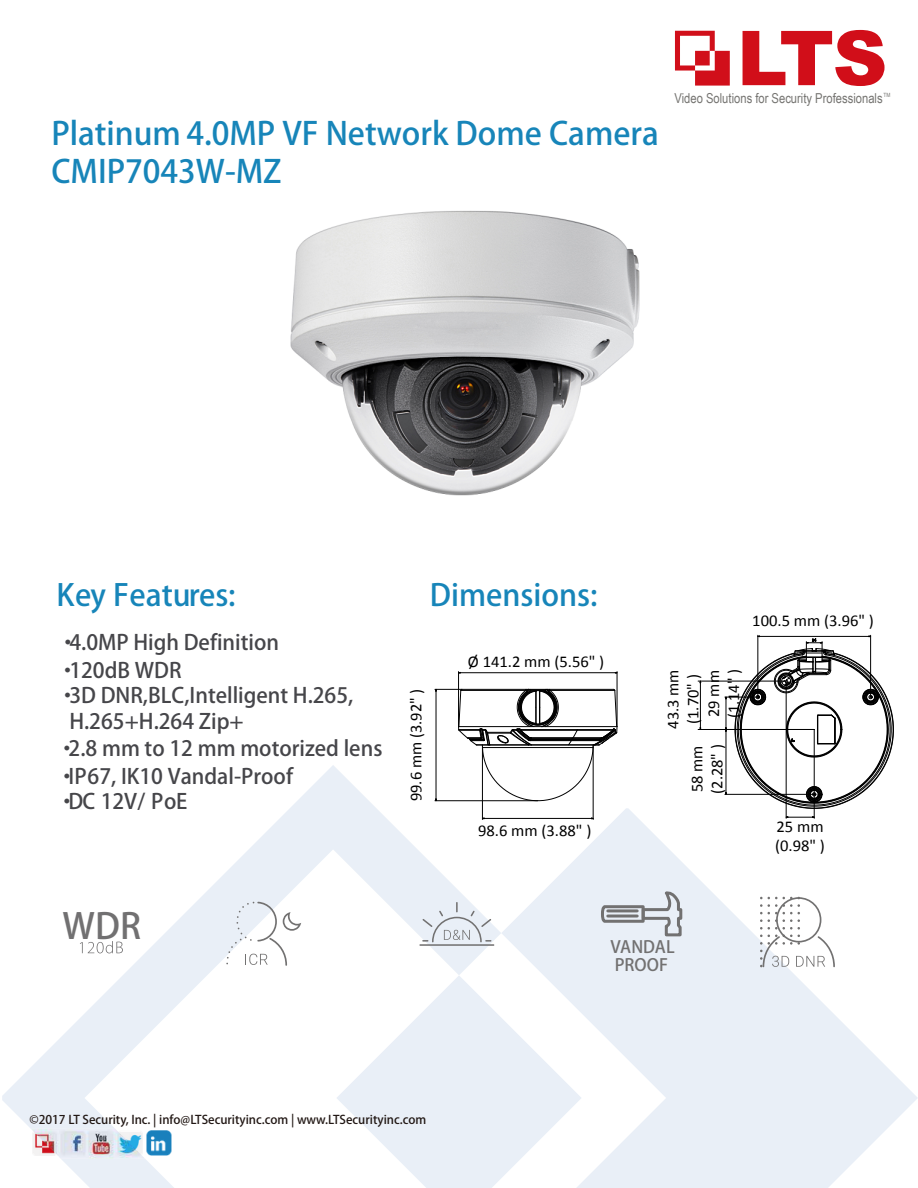
<style>
.page{position:relative;width:918px;height:1188px;background:#fff}
.page>*{position:absolute;margin:0;border:0;box-sizing:border-box;transform-origin:0 0}
.t1{font:900 35.25px "Roboto";color:#717071}
.t2{font:31.5px/37.8px "Roboto";color:#1785b9}
.t3{font:30px "Roboto";color:#1785b9}
.t4{font:21px/25.2px "Roboto";color:#46464a}
.t5{font:300 16.8px/17.7px "Roboto";color:#727171}
.t6{font:16.5px/19.8px "Calibri";color:#000}
.t7{font:13.65px "Arial Narrow";color:#757471}
.t8{font:500 12px "Roboto";color:#221815}
.t9{font:5.7px "Arial Narrow";color:#757471}
</style>
<div class="page">
<svg style="left:2px;top:765px;width:916px;height:423px"></svg>
<img style="left:31px;top:1129px;width:114px;height:30px">
<svg style="left:226px;top:902px;width:75px;height:64px"></svg>
<svg style="left:422px;top:902px;width:69px;height:40px;background:#dee3ea"></svg>
<hr style="left:419px;top:944px;width:75px;height:2px;background:#727171">
<svg style="left:760px;top:897px;width:75px;height:70px"></svg>
<svg style="left:675px;top:31px;width:55px;height:55px"></svg>
<svg style="left:743px;top:30px;width:142px;height:56px"></svg>
<svg style="left:599px;top:890px;width:85px;height:48px;background:#d0d4db"></svg>
<hr style="left:608px;top:909px;width:29px;height:3px;background:#727171">
<hr style="left:608px;top:915px;width:29px;height:3px;background:#727171">
<img style="left:290px;top:210px;width:350px;height:286px">
<svg style="left:80px;top:941px;width:43px;height:12px"></svg>
<hr style="left:458px;top:672px;width:1px;height:55px;background:#000">
<hr style="left:617px;top:672px;width:1px;height:55px;background:#000">
<hr style="left:460px;top:672px;width:155px;height:1px;background:#000">
<svg style="left:435px;top:688px;width:183px;height:113px"></svg>
<hr style="left:482px;top:745px;width:1px;height:75px;background:#000">
<hr style="left:593px;top:745px;width:1px;height:75px;background:#000">
<hr style="left:484px;top:818px;width:107px;height:1px;background:#000">
<hr style="left:725px;top:697px;width:33px;height:1px;background:#000">
<hr style="left:725px;top:794px;width:89px;height:1px;background:#000">
<hr style="left:726px;top:731px;width:1px;height:62px;background:#000">
<svg style="left:725px;top:698px;width:2px;height:34px"></svg>
<hr style="left:870px;top:635px;width:1px;height:62px;background:#000">
<hr style="left:758px;top:635px;width:1px;height:62px;background:#000">
<svg style="left:734px;top:636px;width:160px;height:173px"></svg>
<hr style="left:698px;top:681px;width:88px;height:1px;background:#000">
<hr style="left:698px;top:729px;width:116px;height:1px;background:#000">
<hr style="left:700px;top:683px;width:1px;height:45px;background:#000">
<hr style="left:786px;top:681px;width:1px;height:137px;background:#000">
<hr style="left:814px;top:729px;width:1px;height:89px;background:#000">
<svg style="left:787px;top:817px;width:28px;height:1px"></svg>
<h2 class="t2" style="left:51px;top:116px;width:609px">Platinum 4.0MP VF Network Dome Camera<br>CMIP7043W-MZ</h2>
<p class="t7" style="left:674px;top:88px;width:210px">Video Solutions for Security Professionals</p>
<p class="t9" style="left:884px;top:91px;width:8px">TM</p>
<h3 class="t3" style="left:56px;top:577px;width:181px">Key Features:</h3>
<p class="t4" style="left:57px;top:629px;width:223px;line-height:27.9px">·4.0MP High Definition ·120dB WDR</p>
<p class="t4" style="left:69px;top:684px;width:286px;text-indent:-12px">·3D DNR,BLC,Intelligent H.265,<br>H.265+H.264 Zip+</p>
<p class="t4" style="left:57px;top:737px;width:327px">·2.8 mm to 12 mm motorized lens</p>
<p class="t4" style="left:56px;top:764px;width:238px">·IP67, IK10 Vandal-Proof ·DC 12V/ PoE</p>
<h3 class="t3" style="left:430px;top:577px;width:169px">Dimensions:</h3>
<p class="t6" style="left:406px;top:801px;width:114px;rotate:-90deg">99.6 mm (3.92" )</p>
<p class="t6" style="left:468px;top:651px;width:138px">Ø 141.2 mm (5.56" )</p>
<p class="t6" style="left:478px;top:821px;width:115px">98.6 mm (3.88" )</p>
<p class="t6" style="left:752px;top:611px;width:123px">100.5 mm (3.96" )</p>
<p class="t6" style="left:663px;top:729px;width:61px;rotate:-90deg">43.3 mm</p>
<p class="t6" style="left:683px;top:724px;width:51px;rotate:-90deg">(1.70" )</p>
<p class="t6" style="left:704px;top:717px;width:48px;rotate:-90deg">29 mm</p>
<p class="t6" style="left:724px;top:718px;width:51px;rotate:-90deg">(1.14" )</p>
<p class="t6" style="left:687px;top:794px;width:51px;rotate:-90deg">58 mm (2.28" )</p>
<p class="t6" style="left:775px;top:816px;width:51px">25 mm (0.98" )</p>
<h1 class="t1" style="left:63px;top:905px;width:80px">WDR</h1>
<p class="t8" style="left:29px;top:1112px;width:398px">©2017 LT Security, Inc. | info@LTSecurityinc.com | www.LTSecurityinc.com</p>
<p class="t5" style="left:610px;top:939px;width:66px">VANDAL<br>PROOF</p>
</div>
